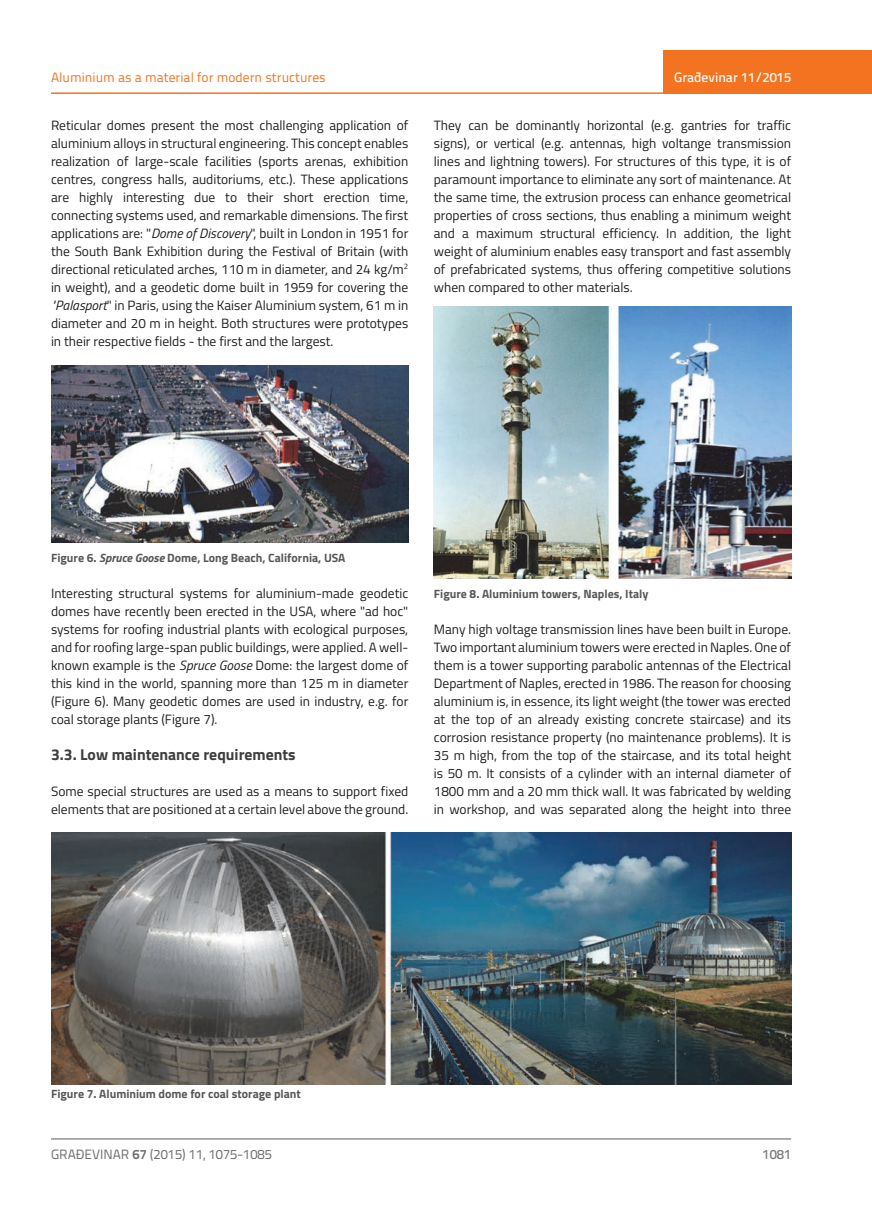
<style>
.page{position:relative;width:872px;height:1212px;background:#fff}
.page>*{position:absolute;margin:0;border:0;box-sizing:border-box;transform-origin:0 0}
.t1{font:700 15.75px "Titillium";color:#3e3e3f}
.t2{font:13.5px/18px "Titillium";color:#231f20;text-align:justify}
.t3{font:13.5px "Titillium Text 22 L";color:#f47321}
.t4{font:13.5px "Titillium Text 22 L";color:#6c6d70}
.t5{font:500 13.5px "Titillium Text 22 L";color:#fff}
.t6{font:500 13.5px "Titillium Text 22 L";color:#787a7d}
.t7{font:700 12px "Titillium";color:#57585a}
.s1{font-style:italic}
.s2{font-weight:700}
</style>
<div class="page">
<hr style="left:51px;top:92px;width:821px;height:2px;background:#f47321">
<div style="left:663px;top:50px;width:209px;height:44px;background:#f47321"></div>
<hr style="left:51px;top:1139px;width:740px;height:1px;background:#57585a">
<img style="left:51px;top:365px;width:357px;height:178px">
<img style="left:51px;top:832px;width:740px;height:252px">
<img style="left:434px;top:307px;width:357px;height:272px">
<p class="t3" style="left:51px;top:68px;width:276px">Aluminium as a material for modern structures</p>
<p class="t2" style="left:51px;top:115px;width:359px">Reticular domes present the most challenging application of aluminium alloys in structural engineering. This concept enables realization of large-scale facilities (sports arenas, exhibition centres, congress halls, auditoriums, etc.). These applications are highly interesting due to their short erection time, connecting systems used, and remarkable dimensions. The first applications are: "<span class="s1">Dome of Discovery</span>", built in London in 1951 for the South Bank Exhibition during the Festival of Britain (with directional reticulated arches, 110 m in diameter, and 24 kg/m<sup>2 </sup>in weight), and a geodetic dome built in 1959 for covering the <span class="s1">"Palasport</span>" in Paris, using the Kaiser Aluminium system, 61 m in diameter and 20 m in height. Both structures were prototypes in their respective fields - the first and the largest.</p>
<p class="t5" style="left:674px;top:67px;width:118px">Građevinar 11/2015</p>
<p class="t2" style="left:434px;top:115px;width:359px">They can be dominantly horizontal (e.g. gantries for traffic signs), or vertical (e.g. antennas, high voltange transmission lines and lightning towers). For structures of this type, it is of paramount importance to eliminate any sort of maintenance. At the same time, the extrusion process can enhance geometrical properties of cross sections, thus enabling a minimum weight and a maximum structural efficiency. In addition, the light weight of aluminium enables easy transport and fast assembly of prefabricated systems, thus offering competitive solutions when compared to other materials.</p>
<p class="t7" style="left:51px;top:548px;width:296px">Figure 6. <span class="s1">Spruce Goose</span> Dome, Long Beach, California, USA</p>
<p class="t2" style="left:51px;top:583px;width:359px">Interesting structural systems for aluminium-made geodetic domes have recently been erected in the USA, where "ad hoc" systems for roofing industrial plants with ecological purposes, and for roofing large-span public buildings, were applied. A well&shy;known example is the <span class="s1">Spruce Goose</span> Dome: the largest dome of this kind in the world, spanning more than 125 m in diameter (Figure 6). Many geodetic domes are used in industry, e.g. for coal storage plants (Figure 7).</p>
<p class="t1" style="left:51px;top:742px;width:246px">3.3. Low maintenance requirements</p>
<p class="t2" style="left:51px;top:782px;width:359px">Some special structures are used as a means to support fixed elements that are positioned at a certain level above the ground.</p>
<p class="t7" style="left:434px;top:584px;width:216px">Figure 8. Aluminium towers, Naples, Italy</p>
<p class="t2" style="left:434px;top:620px;width:359px">Many high voltage transmission lines have been built in Europe.<br>Two important aluminium towers were erected in Naples. One of them is a tower supporting parabolic antennas of the Electrical Department of Naples, erected in 1986. The reason for choosing aluminium is, in essence, its light weight (the tower was erected at the top of an already existing concrete staircase) and its corrosion resistance property (no maintenance problems). It is 35 m high, from the top of the staircase, and its total height is 50 m. It consists of a cylinder with an internal diameter of 1800 mm and a 20 mm thick wall. It was fabricated by welding in workshop, and was separated along the height into three</p>
<p class="t7" style="left:51px;top:1084px;width:251px">Figure 7. Aluminium dome for coal storage plant</p>
<p class="t4" style="left:51px;top:1144px;width:222px">GRAĐEVINAR <span class="s2">67</span> (2015) 11, 1075-1085</p>
<p class="t6" style="left:762px;top:1144px;width:30px">1081</p>
</div>
